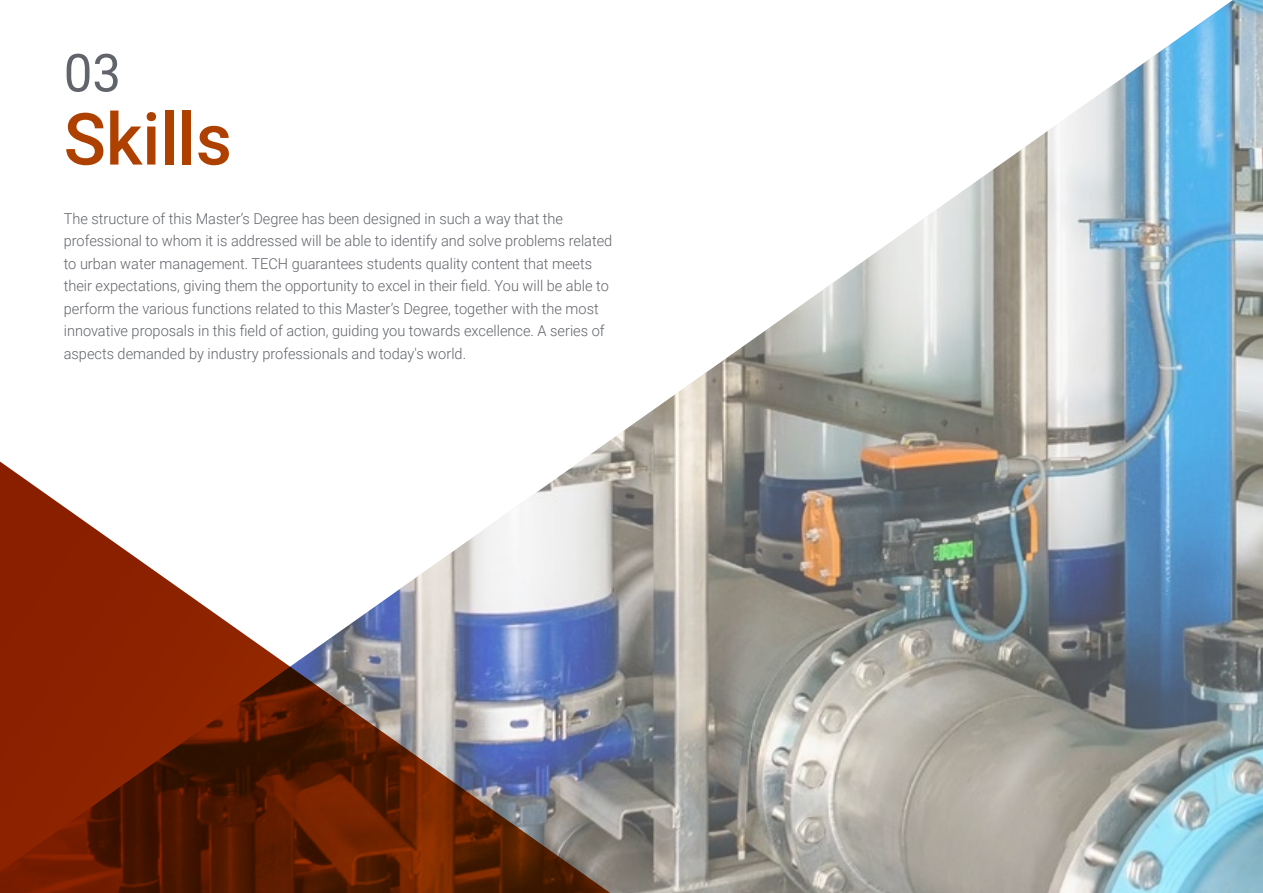
<style>
.page{position:relative;width:1263px;height:893px;background:#fff}
.page>*{position:absolute;margin:0;border:0;box-sizing:border-box;transform-origin:0 0}
.t1{font:500 72px "Roboto";color:#ae4000}
.t2{font:52.5px "Roboto";color:#61646a}
.t3{font:300 15px/22.5px "Roboto";color:#61646a}
</style>
<div class="page">
<img style="left:602px;top:0;width:661px;height:893px">
<svg style="left:0;top:446px;width:640px;height:447px"></svg>
<h2 class="t2" style="left:64px;top:36px;width:59px">03</h2>
<h1 class="t1" style="left:64px;top:89px;width:170px">Skills</h1>
<p class="t3" style="left:64px;top:207px;width:550px">The structure of this Master’s Degree has been designed in such a way that the professional to whom it is addressed will be able to identify and solve problems related to urban water management. TECH guarantees students quality content that meets their expectations, giving them the opportunity to excel in their field. You will be able to perform the various functions related to this Master’s Degree, together with the most innovative proposals in this field of action, guiding you towards excellence. A series of aspects demanded by industry professionals and today's world.</p>
</div>
